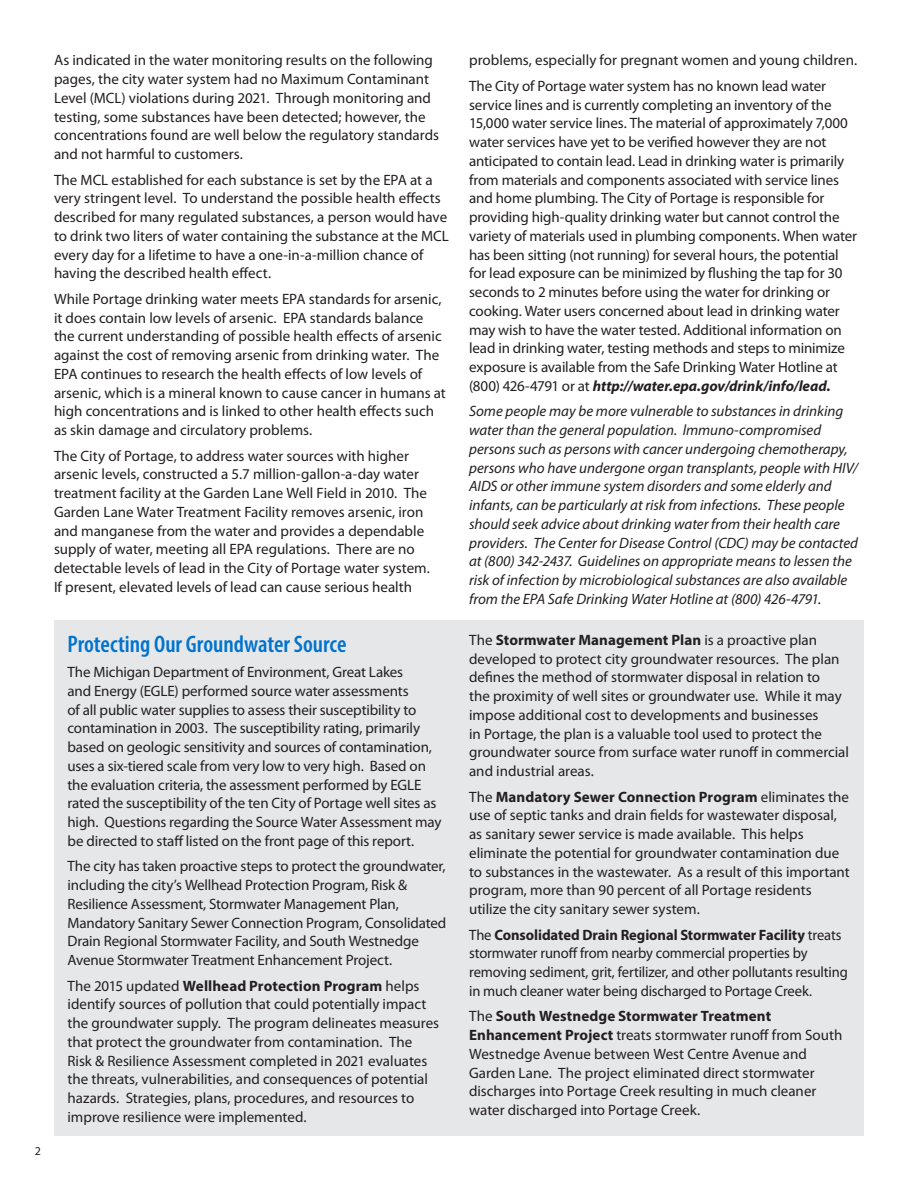
<style>
.page{position:relative;width:918px;height:1188px;background:#fff}
.page>*{position:absolute;margin:0;border:0;box-sizing:border-box;transform-origin:0 0}
.Subhead__H2{font:600 condensed 24px "Myriad Pro";color:#0073ce}
.Body_Text{font:15px/18.8px "Myriad Pro";letter-spacing:-.005em;color:#231f20}
.Body_Text-2{font:italic 15px/18.8px "Myriad Pro";color:#231f20}
.Body_Text-3{font:12px "Myriad Pro";color:#231f20}
.s1{font-weight:700}
.s2{font-weight:700;font-style:italic}
</style>
<div class="page">
<div style="left:54px;top:620px;width:810px;height:516px;background:#e6e7e9"></div>
<p class="Body_Text" style="left:54px;top:51px;width:387px">As indicated in the water monitoring results on the following pages, the city water system had no Maximum Contaminant Level (MCL) violations during 2021. Through monitoring and testing, some substances have been detected; however, the concentrations found are well below the regulatory standards and not harmful to customers.</p>
<p class="Body_Text" style="left:54px;top:170px;width:396px">The MCL established for each substance is set by the EPA at a very stringent level. To understand the possible health effects described for many regulated substances, a person would have to drink two liters of water containing the substance at the MCL every day for a lifetime to have a one-in-a-million chance of having the described health effect.</p>
<p class="Body_Text" style="left:54px;top:290px;width:393px">While Portage drinking water meets EPA standards for arsenic, it does contain low levels of arsenic. EPA standards balance the current understanding of possible health effects of arsenic against the cost of removing arsenic from drinking water. The EPA continues to research the health effects of low levels of arsenic, which is a mineral known to cause cancer in humans at high concentrations and is linked to other health effects such as skin damage and circulatory problems.</p>
<p class="Body_Text" style="left:54px;top:446px;width:377px">The City of Portage, to address water sources with higher arsenic levels, constructed a 5.7 million-gallon-a-day water treatment facility at the Garden Lane Well Field in 2010. The Garden Lane Water Treatment Facility removes arsenic, iron and manganese from the water and provides a dependable supply of water, meeting all EPA regulations. There are no detectable levels of lead in the City of Portage water system.<br>If present, elevated levels of lead can cause serious health</p>
<p class="Body_Text-3" style="left:35px;top:1144px;width:8px">2</p>
<p class="Subhead__H2" style="left:68px;top:629px;width:281px">Protecting Our Groundwater Source</p>
<p class="Body_Text" style="left:68px;top:663px;width:376px">The Michigan Department of Environment, Great Lakes<br>and Energy (EGLE) performed source water assessments<br>of all public water supplies to assess their susceptibility to contamination in 2003. The susceptibility rating, primarily based on geologic sensitivity and sources of contamination, uses a six-tiered scale from very low to very high. Based on the evaluation criteria, the assessment performed by EGLE rated the susceptibility of the ten City of Portage well sites as high. Questions regarding the Source Water Assessment may be directed to staff listed on the front page of this report.</p>
<p class="Body_Text" style="left:68px;top:857px;width:380px">The city has taken proactive steps to protect the groundwater, including the city’s Wellhead Protection Program, Risk &amp; Resilience Assessment, Stormwater Management Plan, Mandatory Sanitary Sewer Connection Program, Consolidated Drain Regional Stormwater Facility, and South Westnedge Avenue Stormwater Treatment Enhancement Project.</p>
<p class="Body_Text" style="left:68px;top:977px;width:373px">The 2015 updated <span class="s1">Wellhead Protection Program</span> helps identify sources of pollution that could potentially impact the groundwater supply. The program delineates measures that protect the groundwater from contamination. The Risk &amp; Resilience Assessment completed in 2021 evaluates the threats, vulnerabilities, and consequences of potential hazards. Strategies, plans, procedures, and resources to improve resilience were implemented.</p>
<p class="Body_Text" style="left:469px;top:51px;width:390px">problems, especially for pregnant women and young children.</p>
<p class="Body_Text" style="left:469px;top:77px;width:389px">The City of Portage water system has no known lead water service lines and is currently completing an inventory of the 15,000 water service lines. The material of approximately 7,000 water services have yet to be verified however they are not anticipated to contain lead. Lead in drinking water is primarily from materials and components associated with service lines and home plumbing. The City of Portage is responsible for providing high-quality drinking water but cannot control the variety of materials used in plumbing components. When water has been sitting (not running) for several hours, the potential for lead exposure can be minimized by flushing the tap for 30 seconds to 2 minutes before using the water for drinking or cooking. Water users concerned about lead in drinking water may wish to have the water tested. Additional information on lead in drinking water, testing methods and steps to minimize exposure is available from the Safe Drinking Water Hotline at (800) 426-4791 or at <span class="s2">http://water.epa.gov/drink/info/lead.</span></p>
<p class="Body_Text-2" style="left:469px;top:402px;width:390px">Some people may be more vulnerable to substances in drinking water than the general population. lmmuno-compromised persons such as persons with cancer undergoing chemotherapy, persons who have undergone organ transplants, people with HIV/ AIDS or other immune system disorders and some elderly and infants, can be particularly at risk from infections. These people should seek advice about drinking water from their health care providers. The Center for Disease Control (CDC) may be contacted at (800) 342-2437. Guidelines on appropriate means to lessen the risk of infection by microbiological substances are also available from the EPA Safe Drinking Water Hotline at (800) 426-4791.</p>
<p class="Body_Text" style="left:469px;top:631px;width:381px">The <span class="s1">Stormwater Management Plan</span> is a proactive plan developed to protect city groundwater resources. The plan defines the method of stormwater disposal in relation to<br>the proximity of well sites or groundwater use. While it may impose additional cost to developments and businesses<br>in Portage, the plan is a valuable tool used to protect the groundwater source from surface water runoff in commercial and industrial areas.</p>
<p class="Body_Text" style="left:469px;top:788px;width:382px">The <span class="s1">Mandatory Sewer Connection Program</span> eliminates the use of septic tanks and drain fields for wastewater disposal, as sanitary sewer service is made available. This helps eliminate the potential for groundwater contamination due to substances in the wastewater. As a result of this important program, more than 90 percent of all Portage residents utilize the city sanitary sewer system.</p>
<p class="Body_Text" style="left:469px;top:926px;width:380px">The <span class="s1">Consolidated Drain Regional Stormwater Facility</span> treats stormwater runoff from nearby commercial properties by removing sediment, grit, fertilizer, and other pollutants resulting in much cleaner water being discharged to Portage Creek.</p>
<p class="Body_Text" style="left:469px;top:1007px;width:375px">The <span class="s1">South Westnedge Stormwater Treatment Enhancement Project</span> treats stormwater runoff from South Westnedge Avenue between West Centre Avenue and Garden Lane. The project eliminated direct stormwater discharges into Portage Creek resulting in much cleaner water discharged into Portage Creek.</p>
</div>
